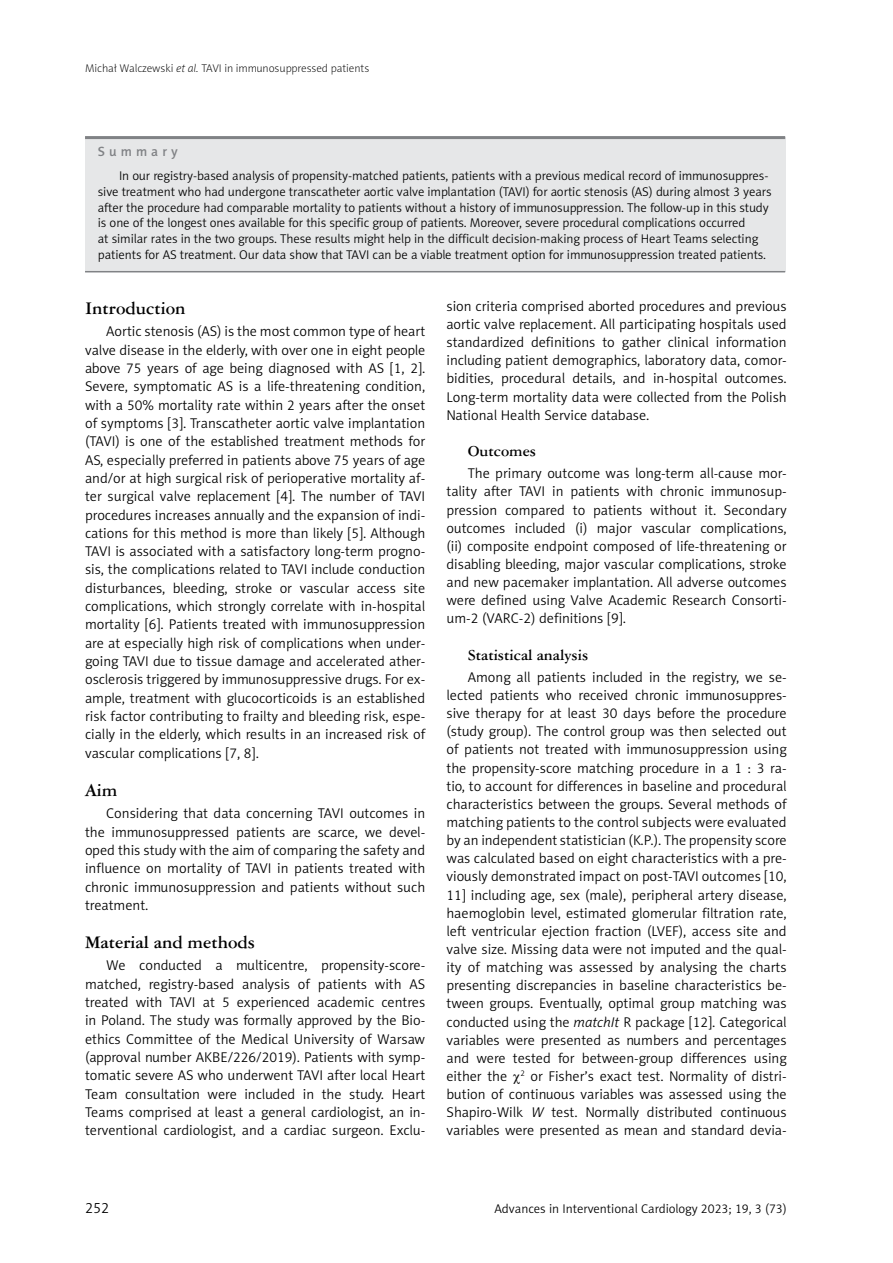
<style>
.page{position:relative;width:893px;height:1263px;background:#fff}
.page>*{position:absolute;margin:0;border:0;box-sizing:border-box;transform-origin:0 0}
.t1{font:700 16.5px "Ameri Garmnd PL";color:#000}
.t2{font:15px "Naomi Sans EFN Light";color:#000}
.t3{font:14.25px/18.1px "Naomi Sans EFN Light";color:#000;text-align:justify}
.t4{font:700 14.25px "Ameri Garmnd PL";color:#000}
.t5{font:13.5px "Naomi Sans EFN Medium";letter-spacing:.3em;color:#808285}
.t6{font:12.75px/15.8px "Naomi Sans EFN Light";letter-spacing:-.005em;color:#000}
.t7{font:11.25px "Naomi Sans EFN Thin";color:#000}
.s1{font-style:italic}
</style>
<div class="page">
<div style="left:85px;top:138px;width:700px;height:134px;background:#e6e7e8"></div>
<hr style="left:85px;top:136px;width:700px;height:3px;background:#808285">
<hr style="left:85px;top:271px;width:700px;height:1px;background:#808285">
<p class="t7" style="left:85px;top:62px;width:286px">Michał Walczewski <span class="s1">et al.</span> TAVI in immunosuppressed patients</p>
<p class="t5" style="left:98px;top:143px;width:82px">Summary</p>
<p class="t6" style="left:98px;top:168px;width:675px;text-indent:21px">In our registry-based analysis of propensity-matched patients, patients with a previous medical record of immunosuppres&shy;sive treatment who had undergone transcatheter aortic valve implantation (TAVI) for aortic stenosis (AS) during almost 3 years after the procedure had comparable mortality to patients without a history of immunosuppression. The follow-up in this study is one of the longest ones available for this specific group of patients. Moreover, severe procedural complications occurred<br>at similar rates in the two groups. These results might help in the difficult decision-making process of Heart Teams selecting patients for AS treatment. Our data show that TAVI can be a viable treatment option for immunosuppression treated patients.</p>
<p class="t1" style="left:85px;top:296px;width:102px">Introduction</p>
<p class="t3" style="left:85px;top:322px;width:342px;text-indent:21px">Aortic stenosis (AS) is the most common type of heart valve disease in the elderly, with over one in eight people above 75 years of age being diagnosed with AS [1, 2].<br>Severe, symptomatic AS is a life-threatening condition, with a 50% mortality rate within 2 years after the onset of symptoms [3]. Transcatheter aortic valve implantation (TAVI) is one of the established treatment methods for AS, especially preferred in patients above 75 years of age and/or at high surgical risk of perioperative mortality af&shy;ter surgical valve replacement [4]. The number of TAVI procedures increases annually and the expansion of indi&shy;cations for this method is more than likely [5]. Although TAVI is associated with a satisfactory long-term progno&shy;sis, the complications related to TAVI include conduction disturbances, bleeding, stroke or vascular access site complications, which strongly correlate with in-hospital mortality [6]. Patients treated with immunosuppression are at especially high risk of complications when under&shy;going TAVI due to tissue damage and accelerated ather&shy;osclerosis triggered by immunosuppressive drugs. For ex&shy;ample, treatment with glucocorticoids is an established risk factor contributing to frailty and bleeding risk, espe&shy;cially in the elderly, which results in an increased risk of vascular complications [7, 8].</p>
<p class="t1" style="left:85px;top:778px;width:34px">Aim</p>
<p class="t3" style="left:85px;top:804px;width:342px;text-indent:21px">Considering that data concerning TAVI outcomes in the immunosuppressed patients are scarce, we devel&shy;oped this study with the aim of comparing the safety and influence on mortality of TAVI in patients treated with chronic immunosuppression and patients without such treatment.</p>
<p class="t1" style="left:85px;top:930px;width:172px">Material and methods</p>
<p class="t3" style="left:85px;top:956px;width:342px;text-indent:21px">We conducted a multicentre, propensity-score&shy;matched, registry-based analysis of patients with AS treated with TAVI at 5 experienced academic centres in Poland. The study was formally approved by the Bio&shy;ethics Committee of the Medical University of Warsaw (approval number AKBE/226/2019). Patients with symp&shy;tomatic severe AS who underwent TAVI after local Heart Team consultation were included in the study. Heart Teams comprised at least a general cardiologist, an in&shy;terventional cardiologist, and a cardiac surgeon. Exclu-</p>
<p class="t3" style="left:446px;top:297px;width:342px">sion criteria comprised aborted procedures and previous aortic valve replacement. All participating hospitals used standardized definitions to gather clinical information including patient demographics, laboratory data, comor&shy;bidities, procedural details, and in-hospital outcomes.<br>Long-term mortality data were collected from the Polish National Health Service database.</p>
<p class="t4" style="left:468px;top:441px;width:70px">Outcomes</p>
<p class="t3" style="left:446px;top:464px;width:342px;text-indent:21px">The primary outcome was long-term all-cause mor&shy;tality after TAVI in patients with chronic immunosup&shy;pression compared to patients without it. Secondary outcomes included (i) major vascular complications, (ii) composite endpoint composed of life-threatening or disabling bleeding, major vascular complications, stroke and new pacemaker implantation. All adverse outcomes were defined using Valve Academic Research Consorti&shy;um-2 (VARC-2) definitions [9].</p>
<p class="t4" style="left:468px;top:644px;width:122px">Statistical analysis</p>
<p class="t3" style="left:446px;top:668px;width:342px;text-indent:21px">Among all patients included in the registry, we se&shy;lected patients who received chronic immunosuppres&shy;sive therapy for at least 30 days before the procedure (study group). The control group was then selected out of patients not treated with immunosuppression using the propensity-score matching procedure in a 1 : 3 ra&shy;tio, to account for differences in baseline and procedural characteristics between the groups. Several methods of matching patients to the control subjects were evaluated by an independent statistician (K.P.). The propensity score was calculated based on eight characteristics with a pre&shy;viously demonstrated impact on post-TAVI outcomes [10, 11] including age, sex (male), peripheral artery disease, haemoglobin level, estimated glomerular filtration rate, left ventricular ejection fraction (LVEF), access site and valve size. Missing data were not imputed and the qual&shy;ity of matching was assessed by analysing the charts presenting discrepancies in baseline characteristics be&shy;tween groups. Eventually, optimal group matching was conducted using the <span class="s1">matchIt</span> R package [12]. Categorical variables were presented as numbers and percentages and were tested for between-group differences using either the <sup>2</sup> or Fisher’s exact test. Normality of distri&shy;bution of continuous variables was assessed using the Shapiro-Wilk <span class="s1">W</span> test. Normally distributed continuous variables were presented as mean and standard devia-</p>
<p class="t2" style="left:85px;top:1199px;width:26px">252</p>
<p class="t6" style="left:494px;top:1201px;width:294px">Advances in Interventional Cardiology 2023; 19, 3 (73)</p>
</div>
